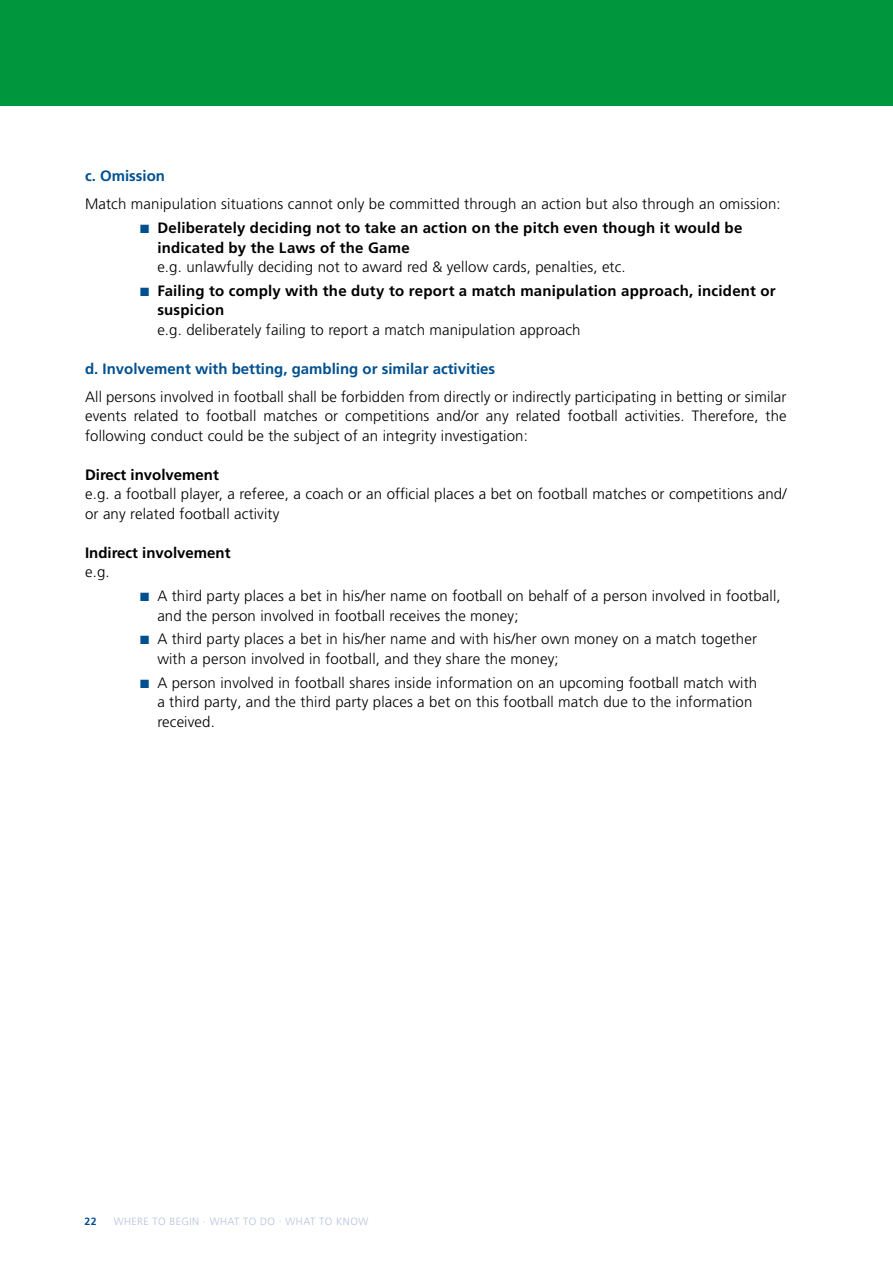
<style>
.page{position:relative;width:893px;height:1263px;background:#fff}
.page>*{position:absolute;margin:0;border:0;box-sizing:border-box;transform-origin:0 0}
.t1{font:300 15px/19.5px "Frutiger LT Pro";letter-spacing:.01em;color:#000}
.t2{font:700 15px/19.5px "Frutiger LT Pro";letter-spacing:.015em;color:#000}
.t3{font:700 15px "Frutiger LT Pro";color:#005090}
.t4{font:300 10.5px "Frutiger LT Pro";letter-spacing:.04em;color:#b7c1dd}
.t5{font:700 10.5px "Frutiger LT Pro";color:#005090}
.s1{color:#005090}
</style>
<div class="page">
<div style="left:0;top:0;width:893px;height:106px;background:#00963e"></div>
<p class="t3" style="left:85px;top:167px;width:81px">c. Omission</p>
<p class="t1" style="left:85px;top:194px;width:697px">Match manipulation situations cannot only be committed through an action but also through an omission:</p>
<p class="t2" style="left:157px;top:218px;width:587px;text-indent:-17px"><span class="s1">■</span> Deliberately deciding not to take an action on the pitch even though it would be indicated by the Laws of the Game</p>
<p class="t1" style="left:157px;top:257px;width:470px">e.g. unlawfully deciding not to award red &amp; yellow cards, penalties, etc.</p>
<p class="t2" style="left:157px;top:281px;width:620px;text-indent:-17px"><span class="s1">■</span> Failing to comply with the duty to report a match manipulation approach, incident or suspicion</p>
<p class="t1" style="left:157px;top:320px;width:425px">e.g. deliberately failing to report a match manipulation approach</p>
<p class="t3" style="left:85px;top:360px;width:412px">d. Involvement with betting, gambling or similar activities</p>
<p class="t1" style="left:85px;top:387px;width:703px;text-align:justify">All persons involved in football shall be forbidden from directly or indirectly participating in betting or similar events related to football matches or competitions and/or any related football activities. Therefore, the following conduct could be the subject of an integrity investigation:</p>
<p class="t2" style="left:85px;top:465px;width:135px">Direct involvement</p>
<p class="t1" style="left:85px;top:484px;width:703px">e.g. a football player, a referee, a coach or an official places a bet on football matches or competitions and/ or any related football activity</p>
<p class="t2" style="left:85px;top:543px;width:147px">Indirect involvement</p>
<p class="t1" style="left:85px;top:562px;width:26px">e.g.</p>
<p class="t1" style="left:157px;top:586px;width:625px;text-indent:-17px"><span class="s1">■</span> A third party places a bet in his/her name on football on behalf of a person involved in football, and the person involved in football receives the money;</p>
<p class="t1" style="left:157px;top:630px;width:601px;text-indent:-17px"><span class="s1">■</span> A third party places a bet in his/her name and with his/her own money on a match together with a person involved in football, and they share the money;</p>
<p class="t1" style="left:157px;top:673px;width:601px;text-indent:-17px"><span class="s1">■</span> A person involved in football shares inside information on an upcoming football match with a third party, and the third party places a bet on this football match due to the information received.</p>
<p class="t5" style="left:85px;top:1215px;width:14px">22</p>
<p class="t4" style="left:114px;top:1215px;width:256px">WHERE TO BEGIN · WHAT TO DO · WHAT TO KNOW</p>
</div>
